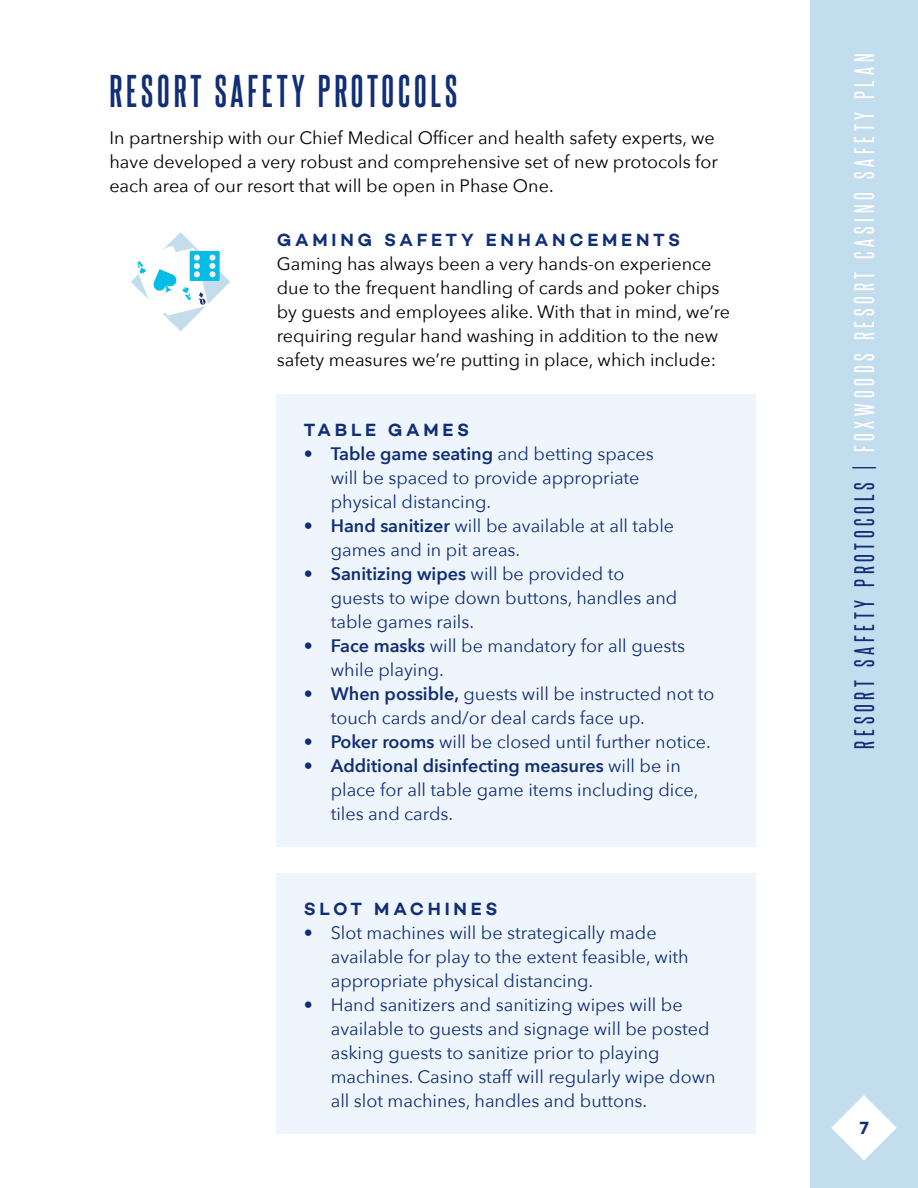
<style>
.page{position:relative;width:918px;height:1188px;background:#fff}
.page>*{position:absolute;margin:0;border:0;box-sizing:border-box;transform-origin:0 0}
.t1{font:700 39px "Steelfish Rg";letter-spacing:.1em;color:#112e76}
.t2{font:24px "Steelfish Rg";letter-spacing:.2em;color:#fff}
.t3{font:18px/24px "Avenir Next";color:#112e76}
.t4{font:18px/24px "Avenir Next";color:#000}
.t5{font:600 18px "Campton";letter-spacing:.21em;color:#112e76}
.s1{font-weight:600}
.s2{color:#112e76}
</style>
<div class="page">
<div style="left:277px;top:394px;width:479px;height:453px;background:#eef5fc"></div>
<div style="left:277px;top:874px;width:479px;height:260px;background:#eef5fc"></div>
<svg style="left:131px;top:232px;width:99px;height:99px"></svg>
<div style="left:209px;top:255px;width:7px;height:6px;background:#f2f2f3;border-radius:50%"></div>
<div style="left:209px;top:263px;width:7px;height:6px;background:#f2f2f3;border-radius:50%"></div>
<div style="left:209px;top:271px;width:7px;height:6px;background:#f2f2f3;border-radius:50%"></div>
<div style="left:810px;top:0;width:108px;height:1188px;background:#c2dded"></div>
<svg style="left:831px;top:1095px;width:66px;height:65px"></svg>
<h1 class="t1" style="left:109px;top:67px;width:349px">RESORT SAFETY PROTOCOLS</h1>
<p class="t4" style="left:109px;top:125px;width:610px">In partnership with our Chief Medical Officer and health safety experts, we have developed a very robust and comprehensive set of new protocols for each area of our resort that will be open in Phase One.</p>
<p class="t5" style="left:277px;top:229px;width:405px">GAMING SAFETY ENHANCEMENTS</p>
<p class="t4" style="left:277px;top:251px;width:455px">Gaming has always been a very hands-on experience due to the frequent handling of cards and poker chips by guests and employees alike. With that in mind, we’re requiring regular hand washing in addition to the new safety measures we’re putting in place, which include:</p>
<p class="t5" style="left:304px;top:418px;width:167px">TABLE GAMES</p>
<p class="t3" style="left:331px;top:441px;width:324px;text-indent:-27px">• <span class="s1">Table game seating</span> and betting spaces will be spaced to provide appropriate physical distancing.</p>
<p class="t3" style="left:331px;top:513px;width:345px;text-indent:-27px">• <span class="s1">Hand sanitizer</span> will be available at all table games and in pit areas.</p>
<p class="t3" style="left:331px;top:561px;width:348px;text-indent:-27px">• <span class="s1">Sanitizing wipes</span> will be provided to guests to wipe down buttons, handles and table games rails.</p>
<p class="t3" style="left:331px;top:633px;width:356px;text-indent:-27px">• <span class="s1">Face masks</span> will be mandatory for all guests while playing.</p>
<p class="t3" style="left:331px;top:681px;width:385px;text-indent:-27px">• <span class="s1">When possible,</span> guests will be instructed not to touch cards and/or deal cards face up.</p>
<p class="t3" style="left:304px;top:728px;width:409px">• <span class="s1">Poker rooms</span> will be closed until further notice.</p>
<p class="t3" style="left:331px;top:752px;width:369px;text-indent:-27px">• <span class="s1">Additional disinfecting measures</span> will be in place for all table game items including dice, tiles and cards.</p>
<p class="t5" style="left:304px;top:897px;width:195px">SLOT MACHINES</p>
<p class="t3" style="left:331px;top:920px;width:360px;text-indent:-27px">• Slot machines will be strategically made available for play to the extent feasible, with appropriate physical distancing.</p>
<p class="t3" style="left:331px;top:992px;width:386px;text-indent:-27px">• Hand sanitizers and sanitizing wipes will be available to guests and signage will be posted asking guests to sanitize prior to playing machines. Casino staff will regularly wipe down all slot machines, handles and buttons.</p>
<h2 class="t2" style="left:850px;top:749px;width:696px;rotate:-90deg"><span class="s2">RESORT SAFETY PROTOCOLS |</span> FOXWOODS RESORT CASINO SAFETY PLAN</h2>
<p class="t5" style="left:860px;top:1116px;width:11px">7</p>
</div>
